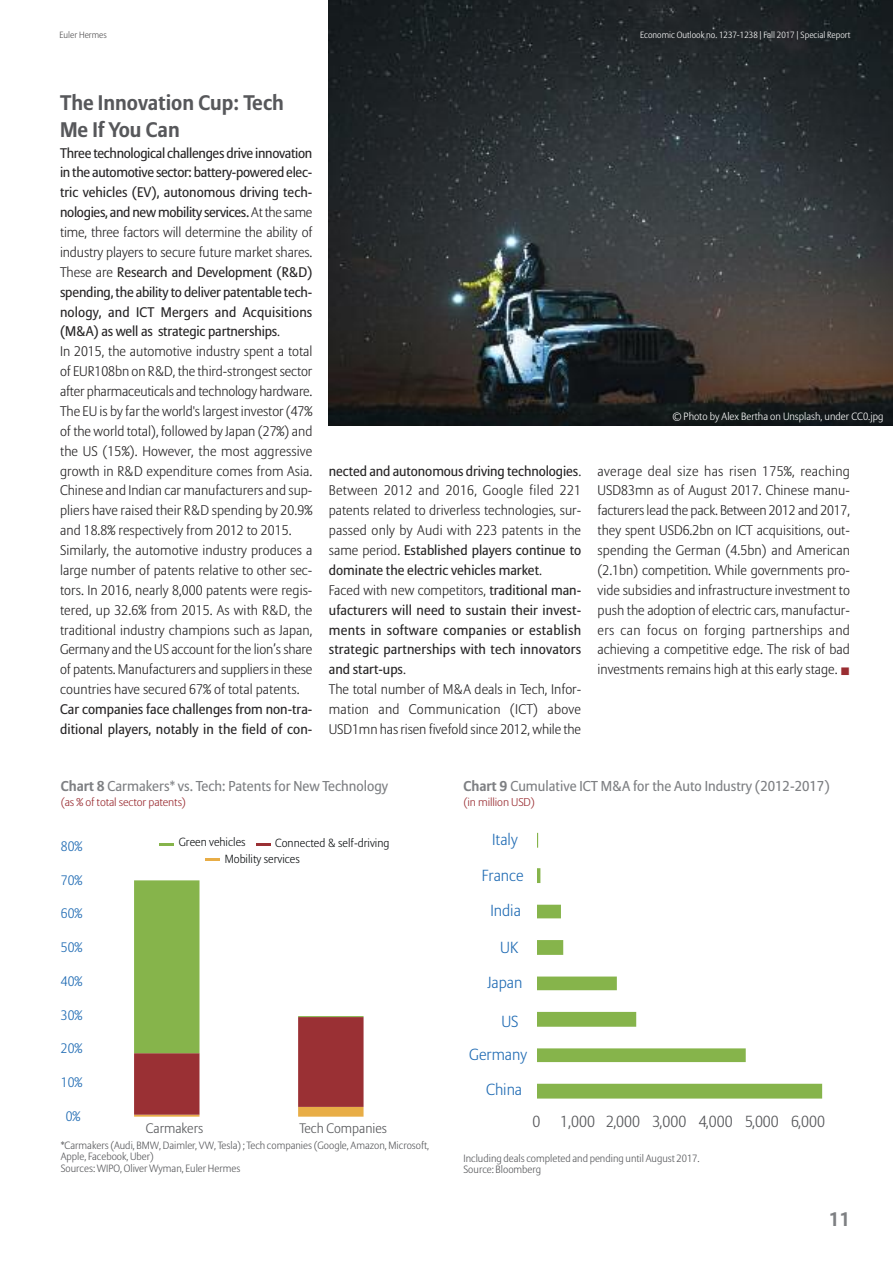
<style>
.page{position:relative;width:893px;height:1263px;background:#fff}
.page>*{position:absolute;margin:0;border:0;box-sizing:border-box;transform-origin:0 0}
.t1{font:700 21px/27px "Allianz Sans";color:#57585b}
.t2{font:700 19.5px "Allianz Sans";color:#7e8083}
.t3{font:300 15.9px "Allianz Sans";color:#216cb4}
.t4{font:300 15.9px "Allianz Sans";color:#57585b}
.t5{font:14.25px "Allianz Sans";color:#7e8083}
.t6{font:300 13.8px/19.8px "Allianz Sans";color:#272526}
.t7{font:13.8px/19.8px "Allianz Sans";letter-spacing:.005em;color:#272526}
.t8{font:300 13.65px "Allianz Sans";color:#216cb4}
.t9{font:300 13.65px "Allianz Sans";color:#57585b}
.t10{font:300 11.7px/16.2px "Allianz Sans";color:#0e1113}
.t11{font:300 11.25px "Allianz Sans";letter-spacing:-.01em;color:#9a2d32;scale:1.04 1}
.t12{font:300 10.5px/11.2px "Allianz Sans";color:#57585b}
.t13{font:300 10.5px "Allianz Sans";color:#fff}
.t14{font:300 9px "Allianz Sans";color:#fff}
.t15{font:300 9px "Allianz Sans";color:#525152}
.s1{font-weight:400}
.s2{font-weight:700}
</style>
<div class="page">
<img style="left:329px;top:0;width:564px;height:426px">
<svg style="left:537px;top:833px;width:285px;height:265px"></svg>
<svg style="left:134px;top:880px;width:230px;height:237px"></svg>
<svg style="left:159px;top:843px;width:14px;height:2px"></svg>
<svg style="left:256px;top:843px;width:15px;height:2px"></svg>
<hr style="left:205px;top:858px;width:15px;height:3px;background:#e8ad46">
<p class="t15" style="left:59px;top:31px;width:49px">Euler Hermes</p>
<p class="t14" style="left:640px;top:31px;width:212px">Economic Outlook no. 1237-1238 | Fall 2017 | Special Report</p>
<h1 class="t1" style="left:60px;top:91px;width:225px">The Innovation Cup: Tech<br>Me If You Can</h1>
<p class="t6" style="left:60px;top:144px;width:254px"><span class="s1">Three technological challenges drive innovation in the automotive sector: battery-powered elec&shy;tric vehicles (EV), autonomous driving tech&shy;nologies, and new mobility services.</span> At the same time, three factors will determine the ability of industry players to secure future market shares.<br>These are <span class="s1">Research and Development (R&amp;D) spending, the ability to deliver patentable tech&shy;nology, and ICT Mergers and Acquisitions (M&amp;A) as well as strategic partnerships</span>.<br>In 2015, the automotive industry spent a total of EUR108bn on R&amp;D, the third-strongest sector after pharmaceuticals and technology hardware.<br>The EU is by far the world's largest investor (47% of the world total), followed by Japan (27%) and the US (15%). However, the most aggressive growth in R&amp;D expenditure comes from Asia.<br>Chinese and Indian car manufacturers and sup&shy;pliers have raised their R&amp;D spending by 20.9% and 18.8% respectively from 2012 to 2015.<br>Similarly, the automotive industry produces a large number of patents relative to other sec&shy;tors. In 2016, nearly 8,000 patents were regis&shy;tered, up 32.6% from 2015. As with R&amp;D, the traditional industry champions such as Japan, Germany and the US account for the lion’s share of patents. Manufacturers and suppliers in these countries have secured 67% of total patents.</p>
<p class="t7" style="left:60px;top:700px;width:254px">Car companies face challenges from non-tra&shy;ditional players, notably in the field of con-</p>
<p class="t13" style="left:672px;top:412px;width:213px">© Photo by Alex Bertha on Unsplash, under CC0.jpg</p>
<p class="t6" style="left:329px;top:462px;width:254px"><span class="s1">nected and autonomous driving technologies</span>.<br>Between 2012 and 2016, Google filed 221 patents related to driverless technologies, sur&shy;passed only by Audi with 223 patents in the same period. <span class="s1">Established players continue to dominate the electric vehicles market</span>.<br>Faced with new competitors, <span class="s1">traditional man&shy;ufacturers will need to sustain their invest&shy;ments in software companies or establish strategic partnerships with tech innovators and start-ups</span>.<br>The total number of M&amp;A deals in Tech, Infor&shy;mation and Communication (ICT) above USD1mn has risen fivefold since 2012, while the</p>
<p class="t6" style="left:598px;top:462px;width:254px;text-align:justify">average deal size has risen 175%, reaching USD83mn as of August 2017. Chinese manu&shy;facturers lead the pack. Between 2012 and 2017, they spent USD6.2bn on ICT acquisitions, out&shy;spending the German (4.5bn) and American (2.1bn) competition. While governments pro&shy;vide subsidies and infrastructure investment to push the adoption of electric cars, manufactur&shy;ers can focus on forging partnerships and achieving a competitive edge. The risk of bad investments remains high at this early stage.</p>
<p class="t5" style="left:61px;top:780px;width:329px"><span class="s2">Chart 8</span> Carmakers* vs. Tech: Patents for New Technology</p>
<p class="t11" style="left:61px;top:797px;width:122px">(as % of total sector patents)</p>
<p class="t8" style="left:61px;top:841px;width:23px">80%</p>
<p class="t8" style="left:61px;top:874px;width:23px">70%</p>
<p class="t8" style="left:61px;top:908px;width:23px">60%</p>
<p class="t8" style="left:61px;top:942px;width:23px">50%</p>
<p class="t8" style="left:61px;top:975px;width:23px">40%</p>
<p class="t8" style="left:61px;top:1009px;width:23px">30%</p>
<p class="t8" style="left:61px;top:1043px;width:23px">20%</p>
<p class="t8" style="left:61px;top:1076px;width:23px">10%</p>
<p class="t8" style="left:66px;top:1110px;width:16px">0%</p>
<p class="t10" style="left:179px;top:835px;width:68px">Green vehicles</p>
<p class="t10" style="left:225px;top:835px;width:166px;text-indent:50px">Connected &amp; self-driving<br>Mobility services</p>
<p class="t9" style="left:146px;top:1122px;width:59px">Carmakers</p>
<p class="t9" style="left:299px;top:1122px;width:89px">Tech Companies</p>
<p class="t12" style="left:61px;top:1140px;width:370px">*Carmakers (Audi, BMW, Daimler, VW, Tesla) ; Tech companies (Google, Amazon, Microsoft,<br>Apple, Facebook, Uber)<br>Sources: WIPO, Oliver Wyman, Euler Hermes</p>
<p class="t5" style="left:463px;top:780px;width:368px"><span class="s2">Chart 9</span> Cumulative ICT M&amp;A for the Auto Industry (2012-2017)</p>
<p class="t11" style="left:464px;top:797px;width:70px">(in million USD)</p>
<p class="t3" style="left:492px;top:833px;width:27px">Italy</p>
<p class="t3" style="left:482px;top:868px;width:43px">France</p>
<p class="t3" style="left:490px;top:904px;width:32px">India</p>
<p class="t3" style="left:500px;top:941px;width:20px">UK</p>
<p class="t3" style="left:488px;top:976px;width:36px">Japan</p>
<p class="t3" style="left:501px;top:1015px;width:19px">US</p>
<p class="t3" style="left:469px;top:1047px;width:59px">Germany</p>
<p class="t3" style="left:486px;top:1083px;width:38px">China</p>
<p class="t4" style="left:532px;top:1115px;width:9px">0</p>
<p class="t4" style="left:560px;top:1115px;width:266px">1,000 2,000 3,000 4,000 5,000 6,000</p>
<p class="t12" style="left:463px;top:1153px;width:238px">Including deals completed and pending until August 2017.<br>Source: Bloomberg</p>
<h2 class="t2" style="left:829px;top:1211px;width:23px">11</h2>
</div>
